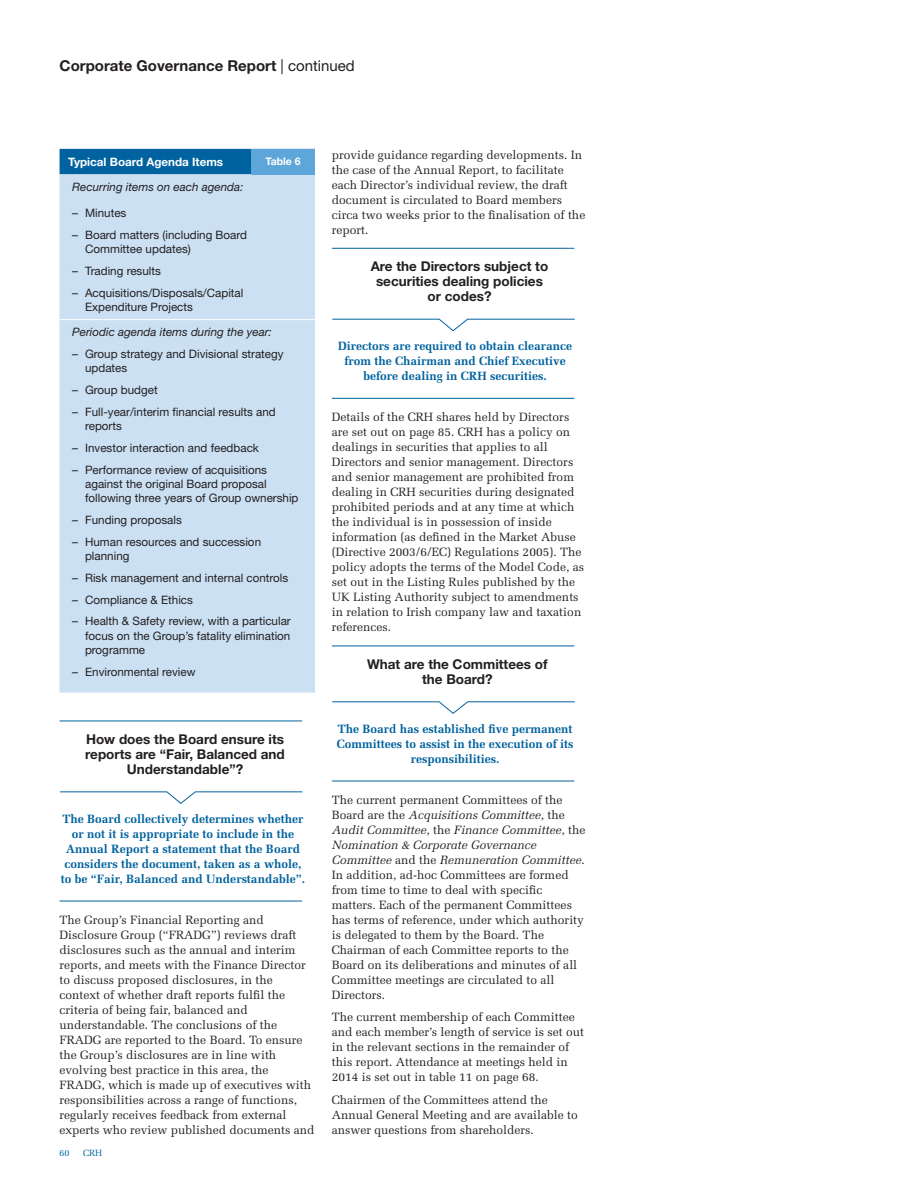
<style>
.page{position:relative;width:919px;height:1191px;background:#fff}
.page>*{position:absolute;margin:0;border:0;box-sizing:border-box;transform-origin:0 0}
.t1{font:700 15px "Helvetica Neue LT";color:#231f20}
.Q_Arrow{font:700 13.5px/15px "Helvetica Neue LT";color:#231f20;text-align:center}
.BODY_MEL_7_75_on_10{font:12px/15px "Melior LT Pro";color:#231f20}
.A{font:700 12px/15px "Melior LT Std";color:#00629f;text-align:center}
.t2{font:11.7px/14.2px "Helvetica Neue LT";color:#231f20}
.t3{font:italic 11.7px "Helvetica Neue LT Std";color:#231f20}
.t4{font:700 11.7px "Helvetica Neue LT";color:#fff}
.t5{font:700 10.5px "Helvetica Neue LT";color:#fff}
.t6{font:9px "Melior LT Pro";color:#00629f}
.s1{font-weight:400}
.s2{font-style:italic}
</style>
<div class="page">
<hr style="left:918px;top:0;width:1px;height:1191px;background:#00629f">
<hr style="left:60px;top:720px;width:242px;height:1px;background:#00629f">
<svg style="left:60px;top:791px;width:243px;height:13px"></svg>
<hr style="left:60px;top:900px;width:242px;height:1px;background:#00629f">
<hr style="left:332px;top:248px;width:242px;height:1px;background:#00629f">
<svg style="left:332px;top:318px;width:243px;height:14px"></svg>
<hr style="left:332px;top:398px;width:242px;height:1px;background:#00629f">
<hr style="left:332px;top:645px;width:242px;height:1px;background:#00629f">
<svg style="left:332px;top:701px;width:243px;height:13px"></svg>
<hr style="left:332px;top:780px;width:242px;height:1px;background:#00629f">
<div style="left:60px;top:149px;width:191px;height:25px;background:#00629f"></div>
<div style="left:60px;top:174px;width:255px;height:518px;background:#cbe0f3"></div>
<hr style="left:60px;top:319px;width:183px;height:1px;background:#fff">
<hr style="left:243px;top:319px;width:72px;height:1px;background:#fff">
<div style="left:251px;top:149px;width:64px;height:25px;background:#5da6da"></div>
<p class="t1" style="left:60px;top:57px;width:297px">Corporate Governance Report <span class="s1">| continued</span></p>
<p class="t4" style="left:68px;top:155px;width:156px">Typical Board Agenda Items</p>
<p class="t5" style="left:265px;top:155px;width:37px">Table 6</p>
<p class="t3" style="left:72px;top:180px;width:172px">Recurring items on each agenda:</p>
<p class="t2" style="left:72px;top:206px;width:56px">– Minutes</p>
<p class="t2" style="left:85px;top:228px;width:163px;text-indent:-13px">– Board matters (including Board<br>Committee updates)</p>
<p class="t2" style="left:72px;top:264px;width:90px">– Trading results</p>
<p class="t2" style="left:85px;top:285px;width:160px;text-indent:-13px">– Acquisitions/Disposals/Capital<br>Expenditure Projects</p>
<p class="t3" style="left:72px;top:325px;width:201px">Periodic agenda items during the year:</p>
<p class="t2" style="left:85px;top:347px;width:200px;text-indent:-13px">– Group strategy and Divisional strategy updates</p>
<p class="t2" style="left:72px;top:383px;width:87px">– Group budget</p>
<p class="t2" style="left:85px;top:404px;width:192px;text-indent:-13px">– Full-year/interim fi nancial results and reports</p>
<p class="t2" style="left:72px;top:440px;width:188px">– Investor interaction and feedback</p>
<p class="t2" style="left:85px;top:462px;width:215px;text-indent:-13px">– Performance review of acquisitions against the original Board proposal following three years of Group ownership</p>
<p class="t2" style="left:72px;top:512px;width:111px">– Funding proposals</p>
<p class="t2" style="left:85px;top:534px;width:177px;text-indent:-13px">– Human resources and succession planning</p>
<p class="t2" style="left:72px;top:570px;width:217px">– Risk management and internal controls</p>
<p class="t2" style="left:72px;top:592px;width:122px">– Compliance &amp; Ethics</p>
<p class="t2" style="left:85px;top:614px;width:207px;text-align:justify;text-indent:-13px">– Health &amp; Safety review, with a particular focus on the Group’s fatality elimination programme</p>
<p class="t2" style="left:72px;top:664px;width:125px">– Environmental review</p>
<p class="Q_Arrow" style="left:85px;top:731px;width:201px">How does the Board ensure its reports are “Fair, Balanced and<br>Understandable”?</p>
<p class="A" style="left:61px;top:811px;width:246px">The Board collectively determines whether or not it is appropriate to include in the Annual Report a statement that the Board considers the document, taken as a whole, to be “Fair, Balanced and Understandable”.</p>
<p class="BODY_MEL_7_75_on_10" style="left:60px;top:912px;width:256px">The Group’s Financial Reporting and Disclosure Group (“FRADG”) reviews draft disclosures such as the annual and interim reports, and meets with the Finance Director to discuss proposed disclosures, in the context of whether draft reports fulfil the criteria of being fair, balanced and understandable. The conclusions of the FRADG are reported to the Board. To ensure the Group’s disclosures are in line with evolving best practice in this area, the FRADG, which is made up of executives with responsibilities across a range of functions, regularly receives feedback from external experts who review published documents and</p>
<p class="t6" style="left:60px;top:1147px;width:12px">60</p>
<p class="t6" style="left:83px;top:1147px;width:21px">CRH</p>
<p class="BODY_MEL_7_75_on_10" style="left:332px;top:147px;width:255px">provide guidance regarding developments. In the case of the Annual Report, to facilitate each Director’s individual review, the draft document is circulated to Board members circa two weeks prior to the finalisation of the report.</p>
<p class="Q_Arrow" style="left:370px;top:258px;width:179px">Are the Directors subject to securities dealing policies or codes?</p>
<p class="A" style="left:338px;top:338px;width:235px">Directors are required to obtain clearance from the Chairman and Chief Executive before dealing in CRH securities.</p>
<p class="BODY_MEL_7_75_on_10" style="left:332px;top:409px;width:254px">Details of the CRH shares held by Directors are set out on page 85. CRH has a policy on dealings in securities that applies to all Directors and senior management. Directors and senior management are prohibited from dealing in CRH securities during designated prohibited periods and at any time at which the individual is in possession of inside information (as defined in the Market Abuse (Directive 2003/6/EC) Regulations 2005). The policy adopts the terms of the Model Code, as set out in the Listing Rules published by the UK Listing Authority subject to amendments in relation to Irish company law and taxation references.</p>
<p class="Q_Arrow" style="left:367px;top:656px;width:182px">What are the Committees of the Board?</p>
<p class="A" style="left:337px;top:721px;width:238px">The Board has established five permanent<br>Committees to assist in the execution of its responsibilities.</p>
<p class="BODY_MEL_7_75_on_10" style="left:332px;top:792px;width:255px">The current permanent Committees of the Board are the <span class="s2">Acquisitions Committee</span>, the <span class="s2">Audit Committee</span>, the <span class="s2">Finance Committee</span>, the <span class="s2">Nomination</span> <span class="s2">&amp;</span> <span class="s2">Corporate Governance Committee</span> and the <span class="s2">Remuneration Committee</span>.<br>In addition, ad-hoc Committees are formed from time to time to deal with specific matters. Each of the permanent Committees has terms of reference, under which authority is delegated to them by the Board. The Chairman of each Committee reports to the Board on its deliberations and minutes of all Committee meetings are circulated to all Directors.</p>
<p class="BODY_MEL_7_75_on_10" style="left:332px;top:1009px;width:254px">The current membership of each Committee and each member’s length of service is set out in the relevant sections in the remainder of this report. Attendance at meetings held in 2014 is set out in table 11 on page 68.</p>
<p class="BODY_MEL_7_75_on_10" style="left:332px;top:1092px;width:247px">Chairmen of the Committees attend the<br>Annual General Meeting and are available to answer questions from shareholders.</p>
</div>
